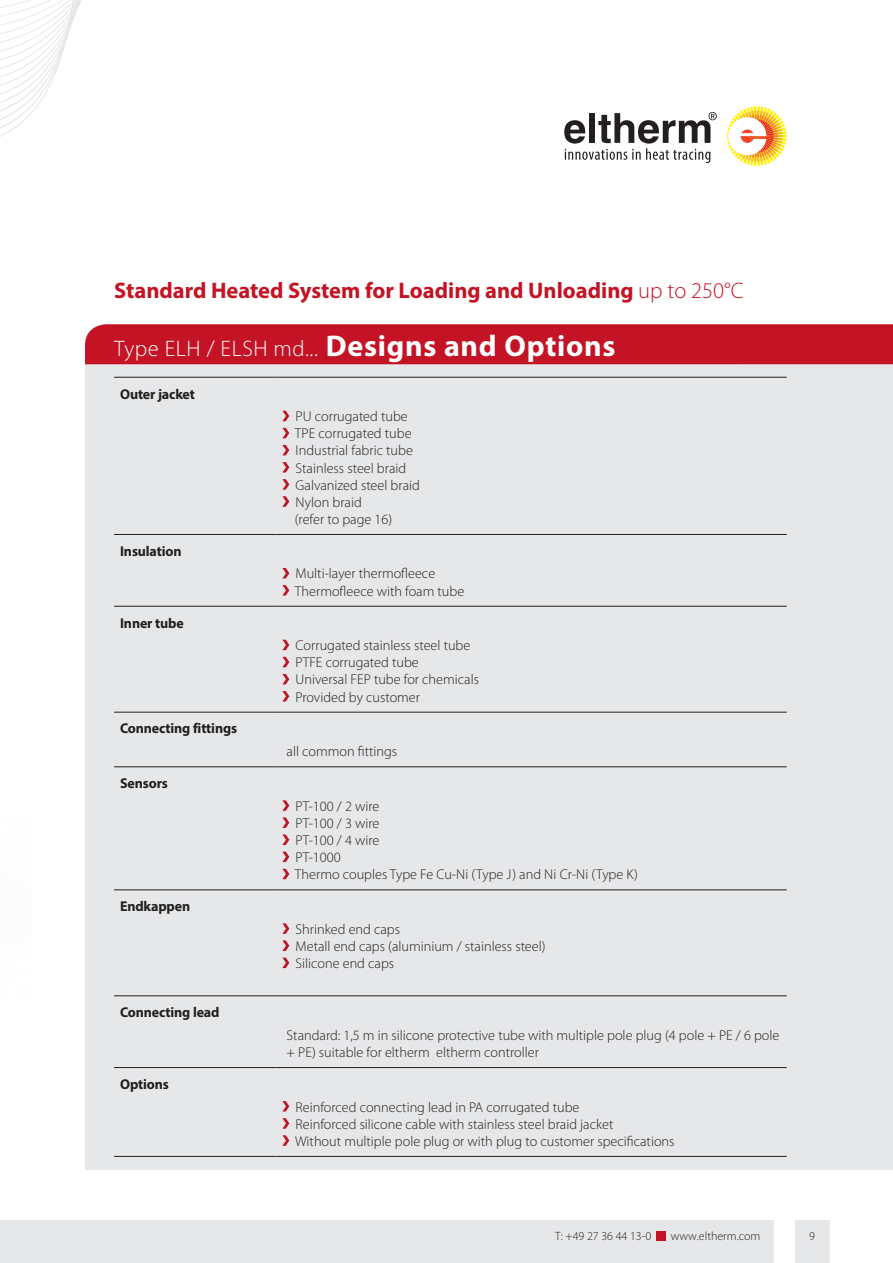
<style>
.page{position:relative;width:893px;height:1263px;background:#fff}
.page>*{position:absolute;margin:0;border:0;box-sizing:border-box;transform-origin:0 0}
.t1{font:700 22.5px "Myriad Pro";color:#c41324}
.t2{font:300 22.5px "Myriad Pro";letter-spacing:.025em;color:#fff}
.t3{font:300 14.25px/17.1px "Myriad Pro";color:#231f20}
.t4{font:700 14.25px "Myriad Pro";letter-spacing:-.01em;color:#231f20}
.t5{font:300 12px "Myriad Pro";color:#231f20}
.s1{font-weight:300}
.s2{font-weight:700;font-size:30px}
</style>
<div class="page">
<svg style="left:727px;top:106px;width:60px;height:60px"></svg>
<svg style="left:564px;top:112px;width:153px;height:51px"></svg>
<svg style="left:0;top:0;width:82px;height:137px"></svg>
<div style="left:795px;top:1220px;width:34px;height:43px;background:#e6e7e9"></div>
<div style="left:0;top:1220px;width:774px;height:43px;background:#e6e7e9"></div>
<div style="left:656px;top:1231px;width:10px;height:9px;background:#c41324"></div>
<div style="left:85px;top:358px;width:808px;height:812px;background:#e6e7e9"></div>
<div style="left:85px;top:324px;width:808px;height:40px;background:#c41324"></div>
<hr style="left:114px;top:534px;width:162px;height:1px;background:#231f20">
<hr style="left:276px;top:534px;width:511px;height:1px;background:#231f20">
<hr style="left:114px;top:606px;width:162px;height:1px;background:#231f20">
<hr style="left:276px;top:606px;width:511px;height:1px;background:#231f20">
<hr style="left:114px;top:712px;width:162px;height:1px;background:#231f20">
<hr style="left:276px;top:712px;width:511px;height:1px;background:#231f20">
<hr style="left:114px;top:766px;width:162px;height:1px;background:#231f20">
<hr style="left:276px;top:766px;width:511px;height:1px;background:#231f20">
<hr style="left:114px;top:889px;width:162px;height:1px;background:#231f20">
<hr style="left:276px;top:889px;width:511px;height:1px;background:#231f20">
<hr style="left:114px;top:995px;width:162px;height:1px;background:#231f20">
<hr style="left:276px;top:995px;width:511px;height:1px;background:#231f20">
<hr style="left:114px;top:1067px;width:162px;height:1px;background:#231f20">
<hr style="left:276px;top:1067px;width:511px;height:1px;background:#231f20">
<hr style="left:114px;top:1156px;width:162px;height:1px;background:#231f20">
<hr style="left:276px;top:1156px;width:511px;height:1px;background:#231f20">
<hr style="left:114px;top:377px;width:162px;height:1px;background:#231f20">
<hr style="left:276px;top:377px;width:511px;height:1px;background:#231f20">
<svg style="left:282px;top:411px;width:7px;height:10px"></svg>
<svg style="left:282px;top:428px;width:7px;height:10px"></svg>
<svg style="left:282px;top:445px;width:7px;height:10px"></svg>
<svg style="left:282px;top:462px;width:7px;height:10px"></svg>
<svg style="left:282px;top:479px;width:7px;height:11px"></svg>
<svg style="left:282px;top:496px;width:7px;height:11px"></svg>
<svg style="left:282px;top:568px;width:7px;height:10px"></svg>
<svg style="left:282px;top:585px;width:7px;height:11px"></svg>
<svg style="left:282px;top:640px;width:7px;height:10px"></svg>
<svg style="left:282px;top:657px;width:7px;height:10px"></svg>
<svg style="left:282px;top:674px;width:7px;height:10px"></svg>
<svg style="left:282px;top:691px;width:7px;height:10px"></svg>
<svg style="left:282px;top:800px;width:7px;height:11px"></svg>
<svg style="left:282px;top:817px;width:7px;height:11px"></svg>
<svg style="left:282px;top:834px;width:7px;height:11px"></svg>
<svg style="left:282px;top:852px;width:7px;height:10px"></svg>
<svg style="left:282px;top:869px;width:7px;height:10px"></svg>
<svg style="left:282px;top:923px;width:7px;height:11px"></svg>
<svg style="left:282px;top:940px;width:7px;height:11px"></svg>
<svg style="left:282px;top:957px;width:7px;height:11px"></svg>
<svg style="left:282px;top:1101px;width:7px;height:10px"></svg>
<svg style="left:282px;top:1118px;width:7px;height:11px"></svg>
<svg style="left:282px;top:1135px;width:7px;height:11px"></svg>
<h1 class="t1" style="left:114px;top:275px;width:631px">Standard Heated System for Loading and Unloading <span class="s1">up to 250°C</span></h1>
<h1 class="t2" style="left:114px;top:336px;width:503px">Type ELH / ELSH md... <span class="s2">Designs and Options</span></h1>
<p class="t4" style="left:120px;top:384px;width:76px">Outer jacket</p>
<p class="t4" style="left:120px;top:542px;width:63px">Insulation</p>
<p class="t4" style="left:120px;top:613px;width:65px">Inner tube</p>
<p class="t4" style="left:120px;top:719px;width:119px">Connecting fittings</p>
<p class="t4" style="left:120px;top:774px;width:49px">Sensors</p>
<p class="t4" style="left:120px;top:897px;width:72px">Endkappen</p>
<p class="t4" style="left:120px;top:1003px;width:101px">Connecting lead</p>
<p class="t4" style="left:120px;top:1075px;width:50px">Options</p>
<p class="t3" style="left:295px;top:408px;width:127px">PU corrugated tube<br>TPE corrugated tube<br>Industrial fabric tube<br>Stainless steel braid<br>Galvanized steel braid<br>Nylon braid<br>(refer to page 16)</p>
<p class="t3" style="left:295px;top:565px;width:171px">Multi-layer thermofleece<br>Thermofleece with foam tube</p>
<p class="t3" style="left:296px;top:637px;width:185px">Corrugated stainless steel tube<br>PTFE corrugated tube<br>Universal FEP tube for chemicals<br>Provided by customer</p>
<p class="t3" style="left:287px;top:743px;width:112px">all common fittings</p>
<p class="t3" style="left:295px;top:798px;width:344px">PT-100 / 2 wire<br>PT-100 / 3 wire<br>PT-100 / 4 wire<br>PT-1000<br>Thermo couples Type Fe Cu-Ni (Type J) and Ni Cr-Ni (Type K)</p>
<p class="t3" style="left:296px;top:921px;width:252px">Shrinked end caps<br>Metall end caps (aluminium / stainless steel)<br>Silicone end caps</p>
<p class="t3" style="left:287px;top:1027px;width:494px">Standard: 1,5 m in silicone protective tube with multiple pole plug (4 pole + PE / 6 pole + PE) suitable for eltherm eltherm controller</p>
<p class="t3" style="left:295px;top:1098px;width:381px">Reinforced connecting lead in PA corrugated tube<br>Reinforced silicone cable with stainless steel braid jacket<br>Without multiple pole plug or with plug to customer specifications</p>
<p class="t5" style="left:555px;top:1229px;width:97px">T: +49 27 36 44 13-0</p>
<p class="t5" style="left:671px;top:1229px;width:91px">www.eltherm.com</p>
<p class="t5" style="left:809px;top:1229px;width:7px">9</p>
</div>
